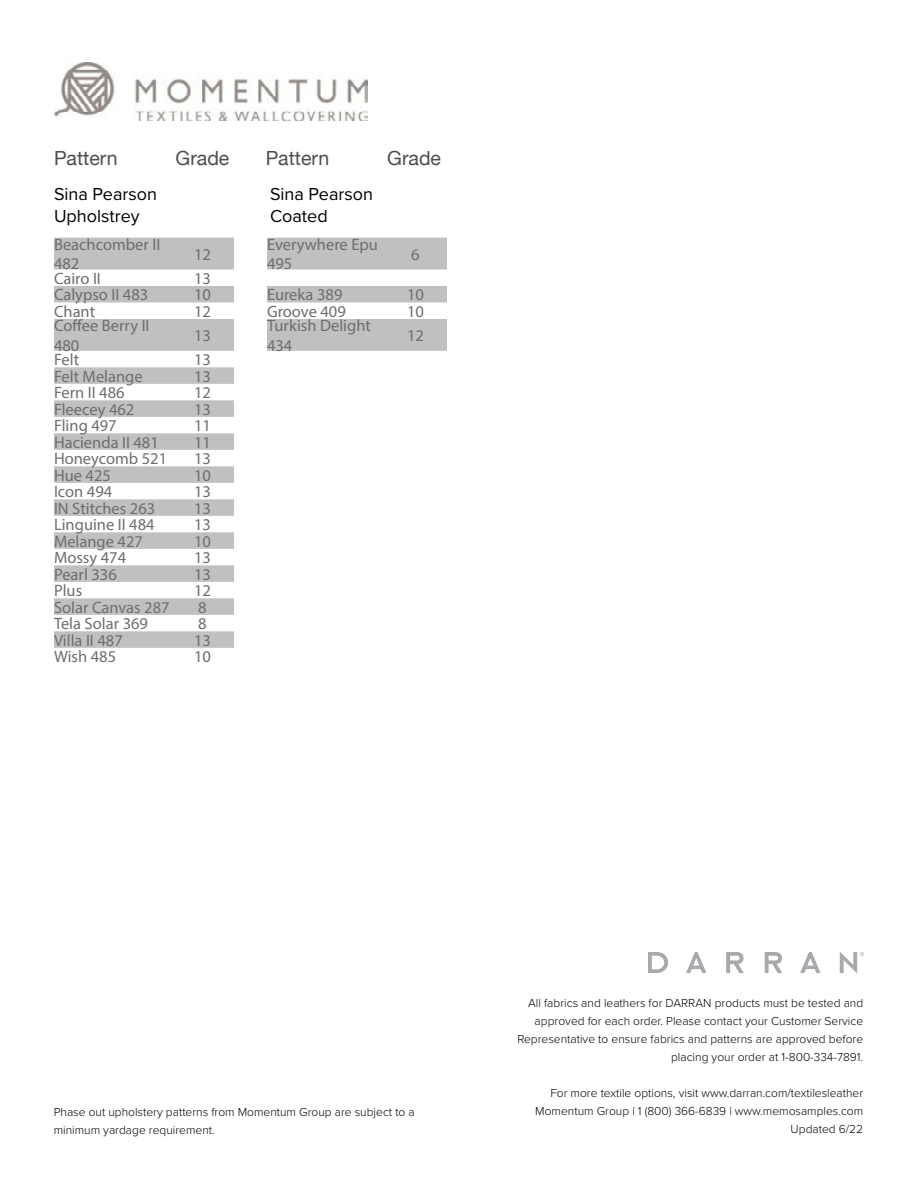
<style>
.page{position:relative;width:918px;height:1188px;background:#fff}
.page>*{position:absolute;margin:0;border:0;box-sizing:border-box;transform-origin:0 0}
.t1{font:19.5px "Helvetica Neue";color:#4d4d4f}
.t2{font:18px/21.6px "Proxima Nova";color:#000}
.t3{font:16.5px/19.5px "Myriad Variable Concept";color:#6d6e71}
.t4{font:300 12px/18px "Proxima Nova";color:#000;text-align:right}
</style>
<div class="page">
<svg style="left:54px;top:238px;width:180px;height:410px;fill:#c0c0c0"></svg>
<svg style="left:267px;top:238px;width:180px;height:113px"></svg>
<svg style="left:800px;top:952px;width:21px;height:21px"></svg>
<svg style="left:765px;top:952px;width:17px;height:21px"></svg>
<svg style="left:648px;top:952px;width:20px;height:21px"></svg>
<svg style="left:686px;top:952px;width:20px;height:21px"></svg>
<svg style="left:726px;top:952px;width:18px;height:21px"></svg>
<svg style="left:840px;top:952px;width:24px;height:21px"></svg>
<img style="left:54px;top:62px;width:314px;height:58px">
<h1 class="t1" style="left:54px;top:144px;width:65px">Pattern</h1>
<h1 class="t1" style="left:176px;top:144px;width:55px">Grade</h1>
<h1 class="t1" style="left:266px;top:144px;width:65px">Pattern</h1>
<h1 class="t1" style="left:387px;top:144px;width:55px">Grade</h1>
<h2 class="t2" style="left:54px;top:182px;width:105px">Sina Pearson<br>Upholstrey</h2>
<h2 class="t2" style="left:270px;top:182px;width:105px">Sina Pearson<br>Coated</h2>
<h3 class="t3" style="left:54px;top:235px;width:108px">Beachcomber II<br>482</h3>
<h3 class="t3" style="left:194px;top:244px;width:18px">12</h3>
<h3 class="t3" style="left:54px;top:269px;width:48px">Cairo II</h3>
<h3 class="t3" style="left:194px;top:269px;width:18px">13</h3>
<h3 class="t3" style="left:54px;top:285px;width:96px">Calypso II 483</h3>
<h3 class="t3" style="left:194px;top:285px;width:18px">10</h3>
<h3 class="t3" style="left:54px;top:302px;width:43px">Chant</h3>
<h3 class="t3" style="left:194px;top:302px;width:18px">12</h3>
<h3 class="t3" style="left:54px;top:316px;width:97px">Coffee Berry II<br>480</h3>
<h3 class="t3" style="left:194px;top:326px;width:18px">13</h3>
<h3 class="t3" style="left:54px;top:350px;width:27px">Felt</h3>
<h3 class="t3" style="left:194px;top:350px;width:18px">13</h3>
<h3 class="t3" style="left:54px;top:367px;width:90px">Felt Melange</h3>
<h3 class="t3" style="left:194px;top:367px;width:18px">13</h3>
<h3 class="t3" style="left:54px;top:383px;width:72px">Fern II 486</h3>
<h3 class="t3" style="left:194px;top:383px;width:18px">12</h3>
<h3 class="t3" style="left:54px;top:400px;width:82px">Fleecey 462</h3>
<h3 class="t3" style="left:194px;top:400px;width:18px">13</h3>
<h3 class="t3" style="left:54px;top:416px;width:64px">Fling 497</h3>
<h3 class="t3" style="left:194px;top:416px;width:18px">11</h3>
<h3 class="t3" style="left:54px;top:433px;width:106px">Hacienda II 481</h3>
<h3 class="t3" style="left:194px;top:433px;width:18px">11</h3>
<h3 class="t3" style="left:54px;top:449px;width:115px">Honeycomb 521</h3>
<h3 class="t3" style="left:194px;top:449px;width:18px">13</h3>
<h3 class="t3" style="left:54px;top:466px;width:58px">Hue 425</h3>
<h3 class="t3" style="left:194px;top:466px;width:18px">10</h3>
<h3 class="t3" style="left:54px;top:482px;width:60px">Icon 494</h3>
<h3 class="t3" style="left:194px;top:482px;width:18px">13</h3>
<h3 class="t3" style="left:54px;top:499px;width:103px">IN Stitches 263</h3>
<h3 class="t3" style="left:194px;top:499px;width:18px">13</h3>
<h3 class="t3" style="left:54px;top:515px;width:102px">Linguine II 484</h3>
<h3 class="t3" style="left:194px;top:515px;width:18px">13</h3>
<h3 class="t3" style="left:54px;top:532px;width:91px">Melange 427</h3>
<h3 class="t3" style="left:194px;top:532px;width:18px">10</h3>
<h3 class="t3" style="left:54px;top:548px;width:74px">Mossy 474</h3>
<h3 class="t3" style="left:194px;top:548px;width:18px">13</h3>
<h3 class="t3" style="left:54px;top:565px;width:64px">Pearl 336</h3>
<h3 class="t3" style="left:194px;top:565px;width:18px">13</h3>
<h3 class="t3" style="left:54px;top:581px;width:30px">Plus</h3>
<h3 class="t3" style="left:194px;top:581px;width:18px">12</h3>
<h3 class="t3" style="left:54px;top:598px;width:117px">Solar Canvas 287</h3>
<h3 class="t3" style="left:198px;top:598px;width:10px">8</h3>
<h3 class="t3" style="left:54px;top:614px;width:96px">Tela Solar 369</h3>
<h3 class="t3" style="left:198px;top:614px;width:10px">8</h3>
<h3 class="t3" style="left:54px;top:631px;width:70px">Villa II 487</h3>
<h3 class="t3" style="left:194px;top:631px;width:18px">13</h3>
<h3 class="t3" style="left:54px;top:647px;width:64px">Wish 485</h3>
<h3 class="t3" style="left:194px;top:647px;width:18px">10</h3>
<h3 class="t3" style="left:267px;top:235px;width:112px">Everywhere Epu<br>495</h3>
<h3 class="t3" style="left:411px;top:244px;width:10px">6</h3>
<h3 class="t3" style="left:267px;top:285px;width:77px">Eureka 389</h3>
<h3 class="t3" style="left:407px;top:285px;width:18px">10</h3>
<h3 class="t3" style="left:267px;top:302px;width:80px">Groove 409</h3>
<h3 class="t3" style="left:407px;top:302px;width:18px">10</h3>
<h3 class="t3" style="left:267px;top:316px;width:105px">Turkish Delight<br>434</h3>
<h3 class="t3" style="left:407px;top:326px;width:18px">12</h3>
<p class="t4" style="left:54px;top:1102px;width:363px;text-align:left">Phase out upholstery patterns from Momentum Group are subject to a minimum yardage requirement.</p>
<p class="t4" style="left:517px;top:994px;width:347px">All fabrics and leathers for DARRAN products must be tested and approved for each order. Please contact your Customer Service Representative to ensure fabrics and patterns are approved before placing your order at 1-800-334-7891.</p>
<p class="t4" style="left:535px;top:1084px;width:329px">For more textile options, visit www.darran.com/textilesleather<br>Momentum Group | 1 (800) 366-6839 | www.memosamples.com<br>Updated 6/22</p>
</div>
